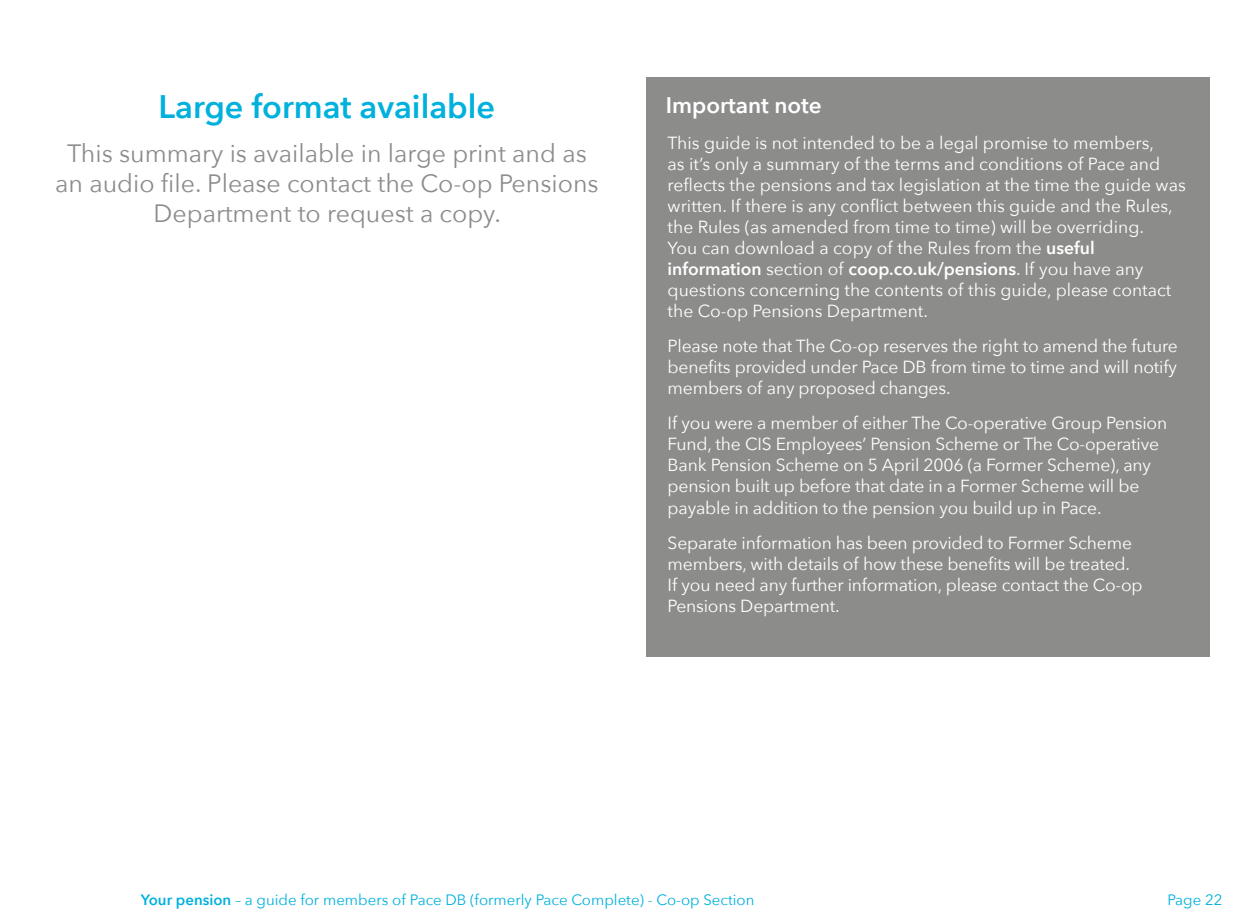
<style>
.page{position:relative;width:1258px;height:922px;background:#fff}
.page>*{position:absolute;margin:0;border:0;box-sizing:border-box;transform-origin:0 0}
.t1{font:600 32.5px "Avenir Next";color:#00b1dd}
.t2{font:25px/30px "Avenir Next";color:#8c8c8b;text-align:center}
.t3{font:600 22.5px "Avenir Next";color:#fff}
.t4{font:17.5px/21px "Avenir Next";letter-spacing:-.01em;color:#fff}
.t5{font:15px "Avenir Next";color:#00b1dd}
.s1{font-weight:600}
</style>
<div class="page">
<div style="left:647px;top:77px;width:563px;height:579px;background:#8c8c8b"></div>
<h1 class="t1" style="left:159px;top:78px;width:338px">Large format available</h1>
<h2 class="t2" style="left:55px;top:137px;width:545px">This summary is available in large print and as an audio file. Please contact the Co-op Pensions<br>Department to request a copy.</h2>
<p class="t3" style="left:666px;top:86px;width:158px">Important note</p>
<p class="t4" style="left:668px;top:131px;width:520px">This guide is not intended to be a legal promise to members,<br>as it’s only a summary of the terms and conditions of Pace and reflects the pensions and tax legislation at the time the guide was written. If there is any conflict between this guide and the Rules, the Rules (as amended from time to time) will be overriding.<br>You can download a copy of the Rules from the <span class="s1">useful information</span> section of <span class="s1">coop.co.uk/pensions</span>. If you have any questions concerning the contents of this guide, please contact the Co-op Pensions Department.</p>
<p class="t4" style="left:668px;top:335px;width:512px;text-align:justify">Please note that The Co-op reserves the right to amend the future benefits provided under Pace DB from time to time and will notify members of any proposed changes.</p>
<p class="t4" style="left:668px;top:412px;width:501px">If you were a member of either The Co-operative Group Pension Fund, the CIS Employees’ Pension Scheme or The Co-operative Bank Pension Scheme on 5 April 2006 (a Former Scheme), any pension built up before that date in a Former Scheme will be payable in addition to the pension you build up in Pace.</p>
<p class="t4" style="left:668px;top:531px;width:477px">Separate information has been provided to Former Scheme members, with details of how these benefits will be treated.<br>If you need any further information, please contact the Co-op Pensions Department.</p>
<p class="t5" style="left:141px;top:886px;width:615px"><span class="s1">Your pension</span> – a guide for members of Pace DB (formerly Pace Complete) - Co-op Section</p>
<p class="t5" style="left:1167px;top:886px;width:57px">Page 22</p>
</div>
